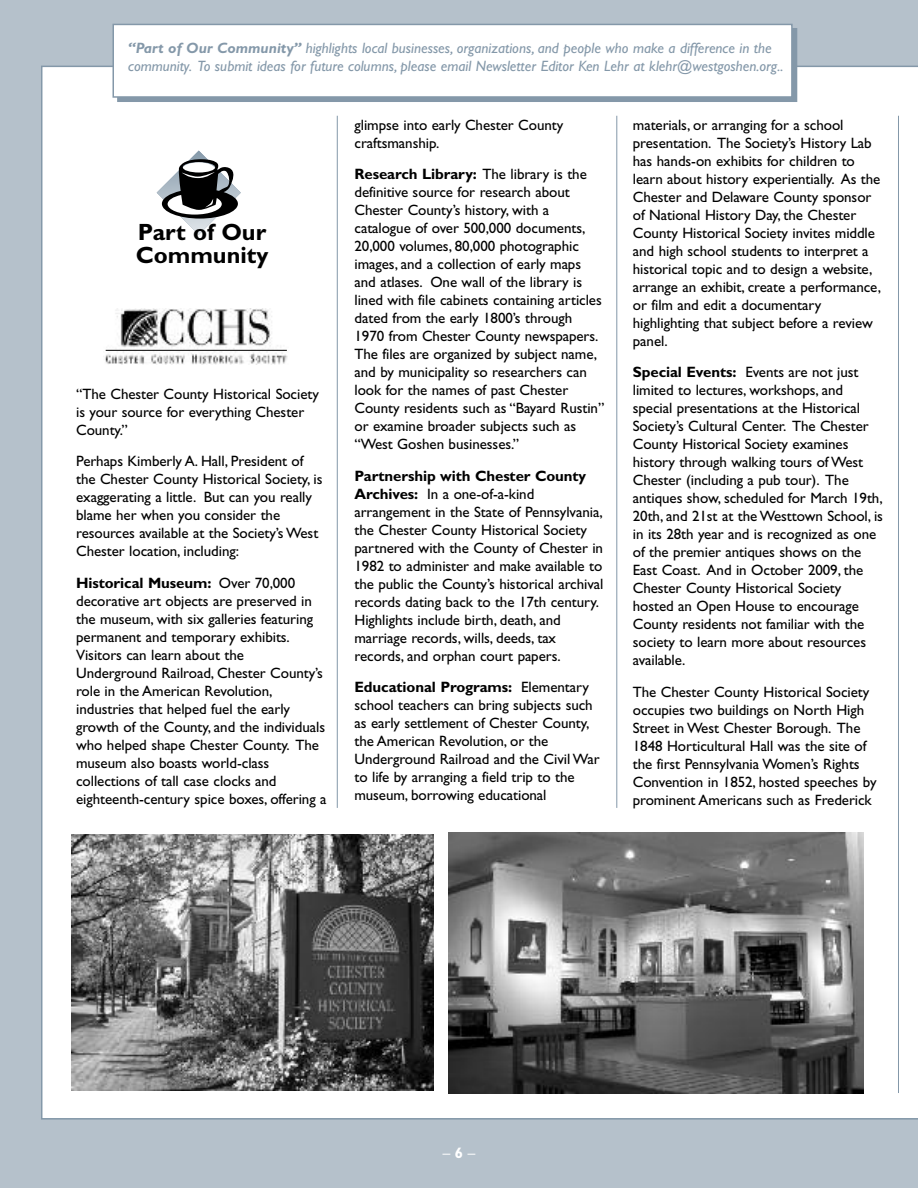
<style>
.page{position:relative;width:918px;height:1188px;background:#b5c1cb}
.page>*{position:absolute;margin:0;border:0;box-sizing:border-box;transform-origin:0 0}
.t1{font:74.1px "Df Radicals Plain";color:#000}
.t2{font:700 23.55px "Gill Sans";color:#000}
.t3{font:15px/18px "Gill Sans";letter-spacing:-.005em;color:#000}
.t4{font:italic 15px/18px "Gill Sans";color:#8498a9}
.t5{font:15px "Gill Sans";color:#fff}
.s1{font-weight:700}
</style>
<div class="page">
<div style="left:41px;top:66px;width:877px;height:1054px;background:#fff"></div>
<div style="left:117px;top:28px;width:680px;height:74px;border:2px solid #8498a9"></div>
<div style="left:114px;top:25px;width:677px;height:71px;background:#fff"></div>
<div style="left:112px;top:24px;width:681px;height:74px;border:2px solid #8498a9"></div>
<svg style="left:157px;top:151px;width:84px;height:84px"></svg>
<div style="left:181px;top:162px;width:35px;height:17px;background:#fff;border-radius:50%"></div>
<div style="left:164px;top:191px;width:67px;height:26px;background:#fff;border-radius:50%"></div>
<img style="left:449px;top:833px;width:415px;height:261px">
<hr style="left:337px;top:116px;width:1px;height:692px;background:#8498a9">
<hr style="left:616px;top:116px;width:1px;height:692px;background:#8498a9">
<hr style="left:898px;top:116px;width:1px;height:977px;background:#8498a9">
<img style="left:72px;top:834px;width:362px;height:256px">
<img style="left:103px;top:309px;width:185px;height:56px">
<hr style="left:106px;top:350px;width:181px;height:1px;background:#000">
<p class="t4" style="left:128px;top:40px;width:656px"><span class="s1">“Part of Our Community”</span> highlights local businesses, organizations, and people who make a difference in the community. To submit ideas for future columns, please email Newsletter Editor Ken Lehr at klehr@westgoshen.org..</p>
<h1 class="t1" style="left:149px;top:147px;width:100px">K</h1>
<h2 class="t2" style="left:136px;top:246px;width:134px">Community</h2>
<h2 class="t2" style="left:138px;top:224px;width:130px">Part of Our</h2>
<p class="t3" style="left:76px;top:386px;width:244px">“The Chester County Historical Society is your source for everything Chester<br>County.”</p>
<p class="t3" style="left:76px;top:454px;width:248px">Perhaps Kimberly A. Hall, President of the Chester County Historical Society, is exaggerating a little. But can you really blame her when you consider the resources available at the Society’s West Chester location, including:</p>
<p class="t3" style="left:76px;top:575px;width:252px"><span class="s1">Historical Museum:</span> Over 70,000 decorative art objects are preserved in the museum, with six galleries featuring permanent and temporary exhibits.<br>Visitors can learn about the Underground Railroad, Chester County’s role in the American Revolution, industries that helped fuel the early growth of the County, and the individuals who helped shape Chester County. The museum also boasts world-class collections of tall case clocks and eighteenth-century spice boxes, offering a</p>
<p class="t3" style="left:355px;top:117px;width:210px">glimpse into early Chester County craftsmanship.</p>
<p class="t3" style="left:355px;top:167px;width:251px"><span class="s1">Research Library:</span> The library is the definitive source for research about Chester County’s history, with a catalogue of over 500,000 documents, 20,000 volumes, 80,000 photographic images, and a collection of early maps and atlases. One wall of the library is lined with file cabinets containing articles dated from the early 1800’s through 1970 from Chester County newspapers.<br>The files are organized by subject name, and by municipality so researchers can look for the names of past Chester County residents such as “Bayard Rustin” or examine broader subjects such as “West Goshen businesses.”</p>
<p class="t3" style="left:355px;top:468px;width:250px"><span class="s1">Partnership with Chester County Archives:</span> In a one-of-a-kind arrangement in the State of Pennsylvania, the Chester County Historical Society partnered with the County of Chester in 1982 to administer and make available to the public the County’s historical archival records dating back to the 17th century.<br>Highlights include birth, death, and marriage records, wills, deeds, tax records, and orphan court papers.</p>
<p class="t3" style="left:355px;top:680px;width:247px"><span class="s1">Educational Programs:</span> Elementary school teachers can bring subjects such as early settlement of Chester County, the American Revolution, or the Underground Railroad and the Civil War to life by arranging a field trip to the museum, borrowing educational</p>
<p class="t3" style="left:633px;top:117px;width:250px">materials, or arranging for a school presentation. The Society’s History Lab has hands-on exhibits for children to learn about history experientially. As the Chester and Delaware County sponsor of National History Day, the Chester County Historical Society invites middle and high school students to interpret a historical topic and to design a website, arrange an exhibit, create a performance, or film and edit a documentary highlighting that subject before a review panel.</p>
<p class="t3" style="left:633px;top:365px;width:252px"><span class="s1">Special Events:</span> Events are not just limited to lectures, workshops, and special presentations at the Historical Society’s Cultural Center. The Chester County Historical Society examines history through walking tours of West Chester (including a pub tour). The antiques show, scheduled for March 19th, 20th, and 21st at the Westtown School, is in its 28th year and is recognized as one of the premier antiques shows on the East Coast. And in October 2009, the Chester County Historical Society hosted an Open House to encourage County residents not familiar with the society to learn more about resources available.</p>
<p class="t3" style="left:633px;top:684px;width:245px">The Chester County Historical Society occupies two buildings on North High Street in West Chester Borough. The 1848 Horticultural Hall was the site of the first Pennsylvania Women’s Rights Convention in 1852, hosted speeches by prominent Americans such as Frederick</p>
<p class="t5" style="left:443px;top:1147px;width:34px">–<span class="s1">6</span>–</p>
</div>
